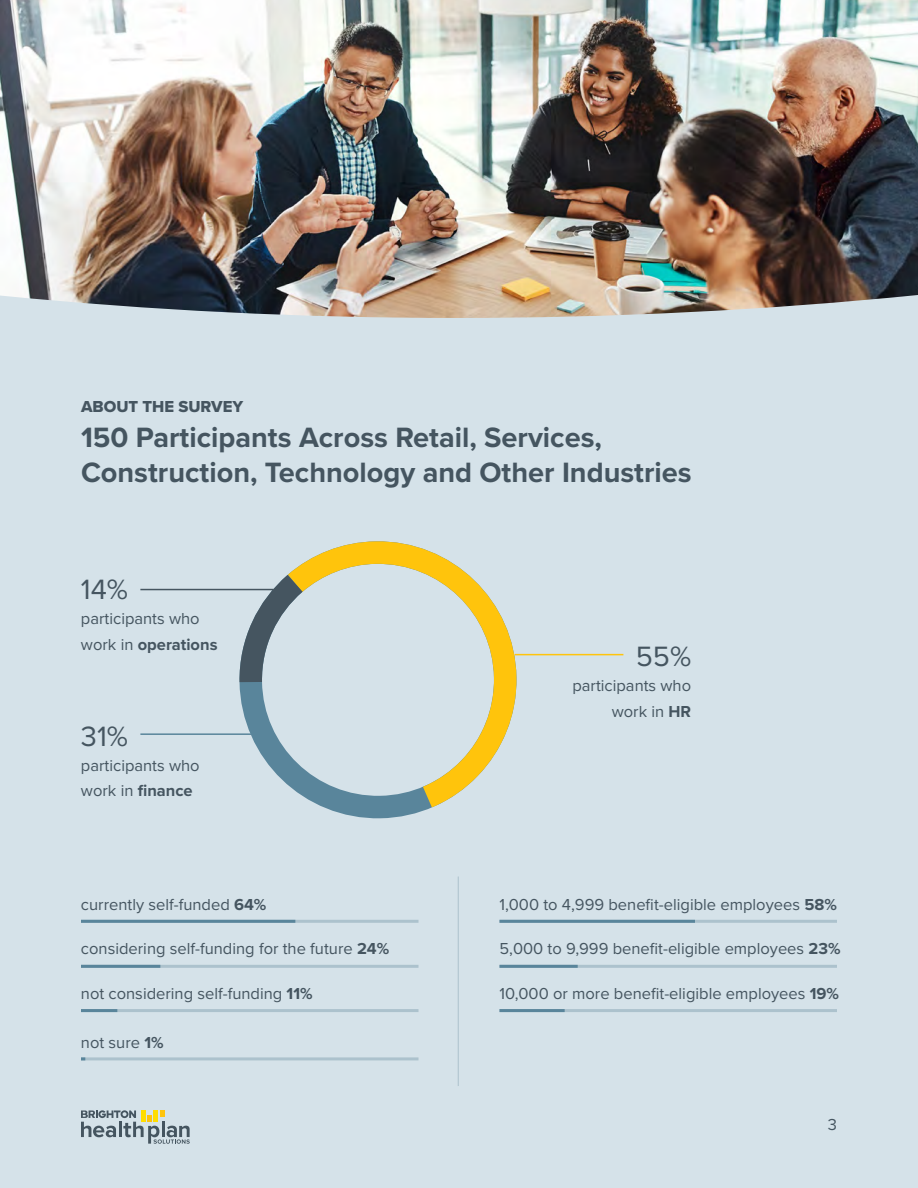
<style>
.page{position:relative;width:918px;height:1188px;background:#d5e2e9}
.page>*{position:absolute;margin:0;border:0;box-sizing:border-box;transform-origin:0 0}
.t1{font:700 28.95px/34.8px "Proxima Nova";color:#455560}
.t2{font:28.95px "Proxima Nova";color:#455560}
.t3{font:16.5px/25.5px "Proxima Nova";color:#455560}
.t4{font:16.5px "Proxima Nova Extrabld";color:#455560}
.s1{font-weight:700}
</style>
<div class="page">
<svg style="left:241px;top:627px;width:287px;height:130px"></svg>
<svg style="left:263px;top:541px;width:243px;height:278px"></svg>
<svg style="left:229px;top:552px;width:98px;height:153px"></svg>
<hr style="left:515px;top:654px;width:108px;height:1px;background:#ffc40c">
<hr style="left:140px;top:733px;width:114px;height:2px;background:#59859b">
<hr style="left:140px;top:589px;width:133px;height:1px;background:#455560">
<hr style="left:458px;top:877px;width:1px;height:209px;background:#acc2cd">
<hr style="left:81px;top:920px;width:337px;height:3px;background:#acc2cd">
<hr style="left:500px;top:920px;width:337px;height:3px;background:#acc2cd">
<hr style="left:81px;top:965px;width:337px;height:3px;background:#acc2cd">
<hr style="left:500px;top:965px;width:337px;height:3px;background:#acc2cd">
<hr style="left:81px;top:1009px;width:337px;height:3px;background:#acc2cd">
<hr style="left:500px;top:1009px;width:337px;height:3px;background:#acc2cd">
<hr style="left:81px;top:1057px;width:337px;height:3px;background:#acc2cd">
<hr style="left:81px;top:920px;width:214px;height:3px;background:#59859b">
<hr style="left:500px;top:920px;width:195px;height:3px;background:#59859b">
<hr style="left:81px;top:965px;width:79px;height:3px;background:#59859b">
<hr style="left:500px;top:965px;width:78px;height:3px;background:#59859b">
<hr style="left:81px;top:1009px;width:36px;height:3px;background:#59859b">
<hr style="left:500px;top:1009px;width:65px;height:3px;background:#59859b">
<svg style="left:81px;top:1057px;width:4px;height:3px"></svg>
<img style="left:0;top:0;width:918px;height:318px">
<svg style="left:81px;top:1110px;width:109px;height:34px"></svg>
<p class="t4" style="left:81px;top:395px;width:164px">ABOUT THE SURVEY</p>
<p class="t1" style="left:81px;top:421px;width:612px">150 Participants Across Retail, Services,<br>Construction, Technology and Other Industries</p>
<p class="t2" style="left:81px;top:572px;width:49px">14%</p>
<p class="t3" style="left:81px;top:606px;width:138px">participants who work in <span class="s1">operations</span></p>
<p class="t2" style="left:81px;top:719px;width:49px">31%</p>
<p class="t3" style="left:81px;top:753px;width:120px">participants who work in <span class="s1">finance</span></p>
<p class="t2" style="left:636px;top:639px;width:57px">55%</p>
<p class="t3" style="left:572px;top:673px;width:120px;text-align:right">participants who work in <span class="s1">HR</span></p>
<p class="t3" style="left:81px;top:892px;width:187px">currently self-funded <span class="s1">64%</span></p>
<p class="t3" style="left:500px;top:892px;width:339px">1,000 to 4,999 benefit-eligible employees <span class="s1">58%</span></p>
<p class="t3" style="left:81px;top:937px;width:310px">considering self-funding for the future <span class="s1">24%</span></p>
<p class="t3" style="left:500px;top:937px;width:343px">5,000 to 9,999 benefit-eligible employees <span class="s1">23%</span></p>
<p class="t3" style="left:81px;top:981px;width:233px">not considering self-funding <span class="s1">11%</span></p>
<p class="t3" style="left:500px;top:981px;width:341px">10,000 or more benefit-eligible employees <span class="s1">19%</span></p>
<p class="t3" style="left:81px;top:1030px;width:84px">not sure <span class="s1">1%</span></p>
<p class="t3" style="left:828px;top:1112px;width:11px">3</p>
</div>
